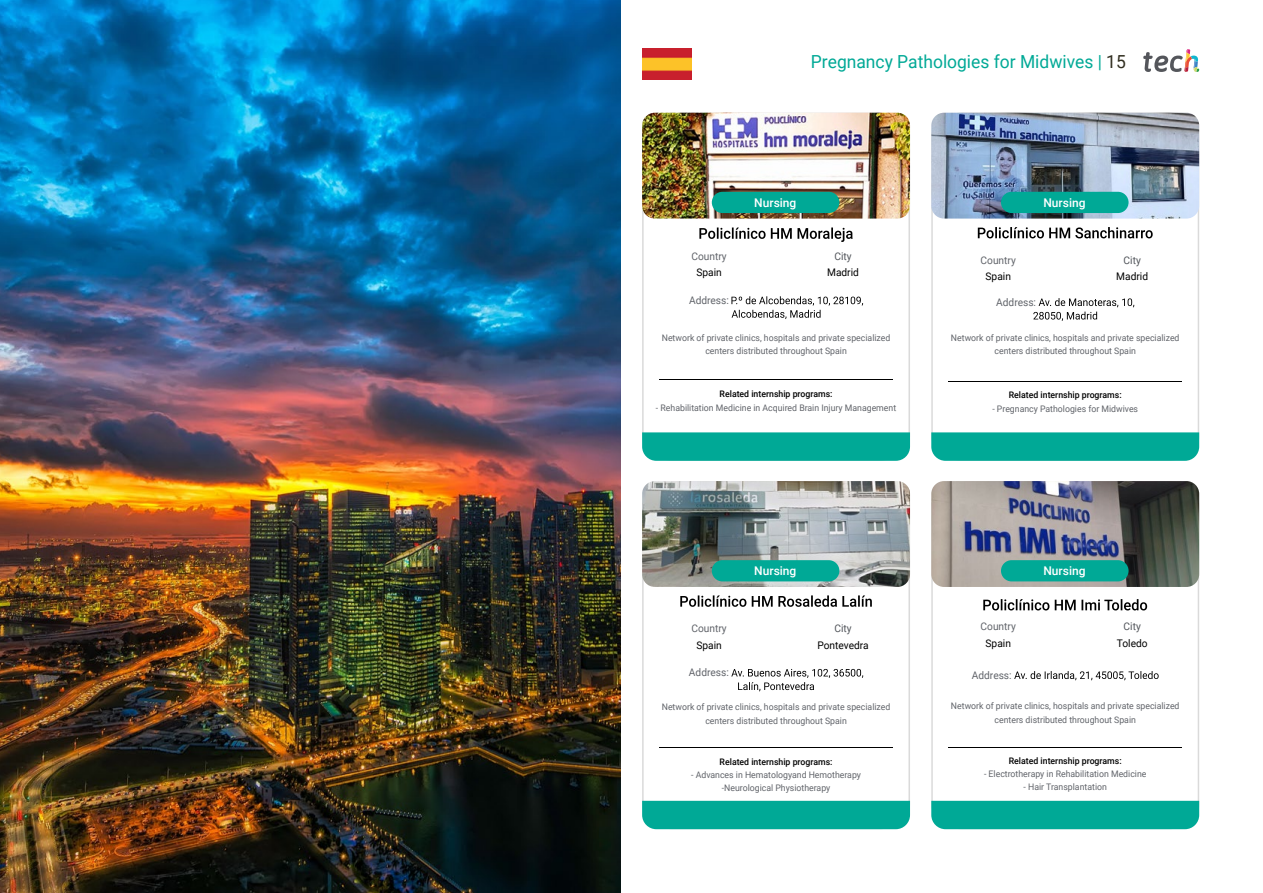
<style>
.page{position:relative;width:1263px;height:893px;background:#fff}
.page>*{position:absolute;margin:0;border:0;box-sizing:border-box;transform-origin:0 0}
.t1{font:18px "Roboto";color:#00a996}
.t2{font:500 12px "Roboto";color:#fff}
.t3{font:10.5px "Roboto";color:#61646a}
.t4{font:10.5px "Roboto";color:#000}
.t5{font:10.5px "Roboto";color:#52555b}
.t6{font:9px/13.5px "Roboto";color:#61646a;text-align:center}
.t7{font:500 9px "Roboto";color:#000}
.s1{color:#312e20}
</style>
<div class="page">
<img style="left:642px;top:49px;width:49px;height:30px">
<svg style="left:1143px;top:49px;width:56px;height:23px"></svg>
<img style="left:0;top:0;width:621px;height:893px">
<svg style="left:642px;top:112px;width:269px;height:325px"></svg>
<img style="left:642px;top:113px;width:268px;height:106px">
<div style="left:712px;top:192px;width:127px;height:21px;background:#00a996;border-radius:11px"></div>
<svg style="left:642px;top:432px;width:268px;height:29px;background:#07ab99"></svg>
<hr style="left:659px;top:379px;width:234px;height:1px;background:#000">
<svg style="left:699px;top:227px;width:154px;height:15px"></svg>
<svg style="left:731px;top:296px;width:132px;height:23px"></svg>
<svg style="left:931px;top:112px;width:269px;height:337px"></svg>
<img style="left:931px;top:113px;width:268px;height:106px">
<div style="left:1001px;top:192px;width:127px;height:21px;background:#00a996;border-radius:11px"></div>
<svg style="left:931px;top:432px;width:268px;height:29px;background:#08ab99"></svg>
<hr style="left:948px;top:381px;width:234px;height:1px;background:#000">
<svg style="left:978px;top:227px;width:175px;height:11px"></svg>
<svg style="left:1033px;top:298px;width:101px;height:23px"></svg>
<svg style="left:931px;top:492px;width:269px;height:338px"></svg>
<img style="left:931px;top:481px;width:268px;height:106px">
<div style="left:1001px;top:560px;width:127px;height:21px;background:#00a996;border-radius:11px"></div>
<div style="left:931px;top:801px;width:268px;height:28px;background:#00a996"></div>
<hr style="left:948px;top:747px;width:234px;height:1px;background:#000">
<svg style="left:983px;top:599px;width:164px;height:11px"></svg>
<svg style="left:1014px;top:671px;width:145px;height:9px"></svg>
<svg style="left:642px;top:587px;width:269px;height:243px"></svg>
<img style="left:642px;top:481px;width:268px;height:106px">
<div style="left:712px;top:560px;width:127px;height:21px;background:#00a996;border-radius:11px"></div>
<div style="left:642px;top:801px;width:268px;height:28px;background:#00a996"></div>
<hr style="left:659px;top:747px;width:234px;height:1px;background:#000">
<svg style="left:680px;top:595px;width:192px;height:12px"></svg>
<svg style="left:731px;top:669px;width:132px;height:22px"></svg>
<h1 class="t1" style="left:811px;top:49px;width:316px">Pregnancy Pathologies for Midwives | <span class="s1">15</span></h1>
<p class="t3" style="left:691px;top:249px;width:37px">Country</p>
<p class="t4" style="left:696px;top:265px;width:27px">Spain</p>
<h2 class="t2" style="left:754px;top:194px;width:44px">Nursing</h2>
<p class="t5" style="left:834px;top:249px;width:19px">City</p>
<p class="t4" style="left:827px;top:265px;width:33px">Madrid</p>
<p class="t3" style="left:980px;top:253px;width:37px">Country</p>
<p class="t4" style="left:985px;top:269px;width:27px">Spain</p>
<h2 class="t2" style="left:1043px;top:194px;width:44px">Nursing</h2>
<p class="t5" style="left:1123px;top:253px;width:19px">City</p>
<p class="t4" style="left:1116px;top:269px;width:33px">Madrid</p>
<p class="t3" style="left:689px;top:293px;width:41px">Address:</p>
<p class="t6" style="left:662px;top:331px;width:230px">Network of private clinics, hospitals and private specialized centers distributed throughout Spain</p>
<p class="t7" style="left:720px;top:388px;width:114px">Related internship programs:</p>
<p class="t6" style="left:656px;top:400px;width:242px">- Rehabilitation Medicine in Acquired Brain Injury Management</p>
<p class="t3" style="left:996px;top:295px;width:41px">Address:</p>
<p class="t6" style="left:951px;top:331px;width:230px">Network of private clinics, hospitals and private specialized centers distributed throughout Spain</p>
<p class="t7" style="left:1009px;top:389px;width:114px">Related internship programs:</p>
<p class="t6" style="left:992px;top:401px;width:147px">- Pregnancy Pathologies for Midwives</p>
<h2 class="t2" style="left:754px;top:563px;width:44px">Nursing</h2>
<h2 class="t2" style="left:1043px;top:563px;width:44px">Nursing</h2>
<p class="t3" style="left:691px;top:621px;width:37px">Country</p>
<p class="t4" style="left:696px;top:638px;width:27px">Spain</p>
<p class="t5" style="left:834px;top:621px;width:19px">City</p>
<p class="t4" style="left:817px;top:638px;width:53px">Pontevedra</p>
<p class="t3" style="left:980px;top:619px;width:37px">Country</p>
<p class="t4" style="left:985px;top:635px;width:27px">Spain</p>
<p class="t5" style="left:1123px;top:619px;width:19px">City</p>
<p class="t4" style="left:1117px;top:635px;width:32px">Toledo</p>
<p class="t3" style="left:689px;top:665px;width:41px">Address:</p>
<p class="t6" style="left:662px;top:700px;width:230px">Network of private clinics, hospitals and private specialized centers distributed throughout Spain</p>
<p class="t7" style="left:720px;top:755px;width:114px">Related internship programs:</p>
<p class="t6" style="left:691px;top:768px;width:171px">- Advances in Hematologyand Hemotherapy -Neurological Physiotherapy</p>
<p class="t3" style="left:972px;top:668px;width:41px">Address:</p>
<p class="t6" style="left:951px;top:699px;width:230px">Network of private clinics, hospitals and private specialized centers distributed throughout Spain</p>
<p class="t7" style="left:1009px;top:754px;width:114px">Related internship programs:</p>
<p class="t6" style="left:984px;top:766px;width:164px">- Electrotherapy in Rehabilitation Medicine</p>
<p class="t6" style="left:1023px;top:780px;width:85px">- Hair Transplantation</p>
</div>
